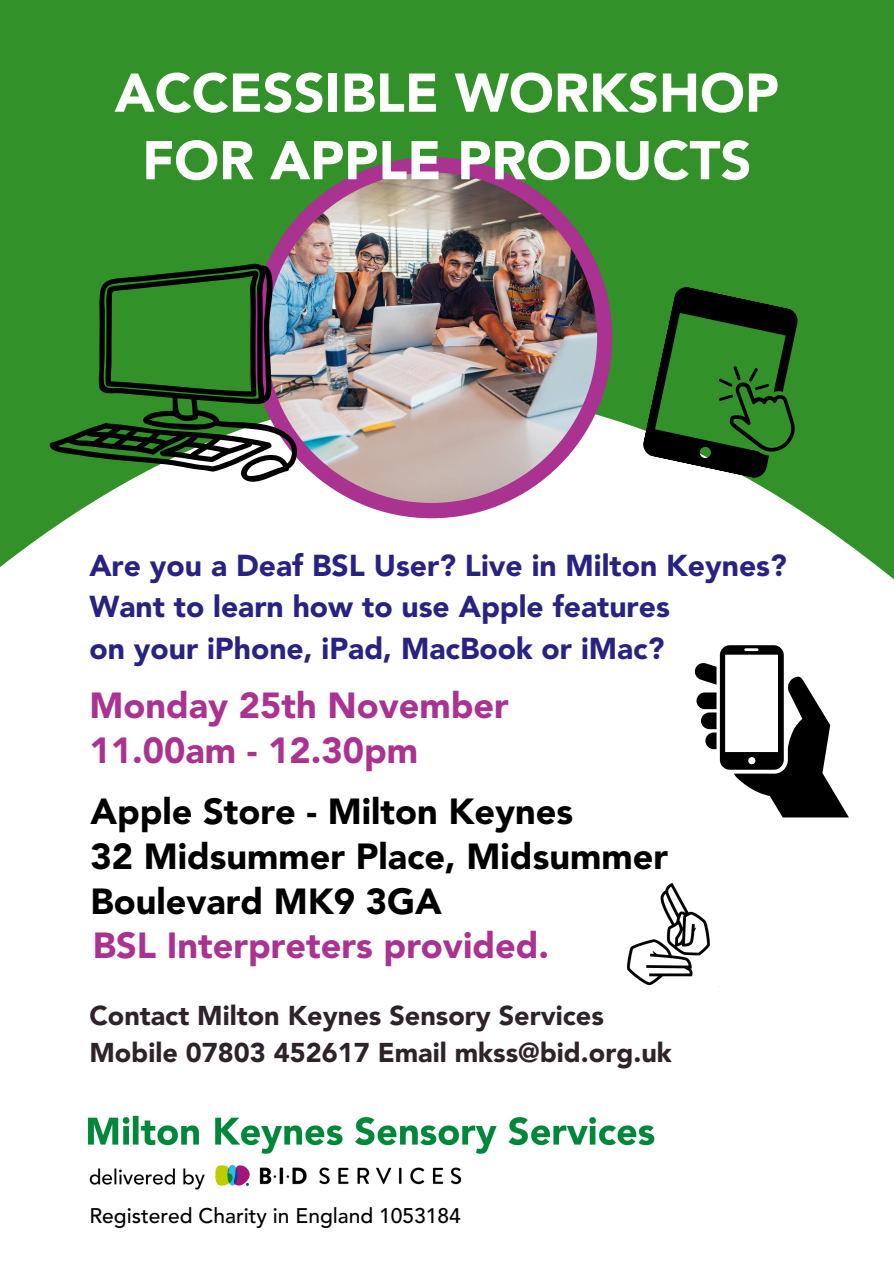
<style>
.page{position:relative;width:894px;height:1264px;background:#fff}
.page>*{position:absolute;margin:0;border:0;box-sizing:border-box;transform-origin:0 0}
.t1{font:900 54px/67.5px "Avenir LT Std";color:#fff;text-align:center}
.t2{font:900 36px/45px "Avenir LT Std";color:#000}
.t3{font:900 36px/45px "Avenir LT Std";color:#aa3291}
.t4{font:900 30px/41.7px "Avenir LT Std";color:#282382}
.t5{font:900 27px/37.2px "Avenir LT Std";color:#2f232b}
.t6{font:500 21px "Avenir LT Std";color:#000}
</style>
<div class="page">
<svg style="left:0;top:0;width:893px;height:579px;fill:#329128"></svg>
<img style="left:627px;top:883px;width:83px;height:103px">
<svg style="left:640px;top:284px;width:165px;height:196px;background:#2e6e28"></svg>
<div style="left:251px;top:157px;width:361px;height:361px;background:#aa3291;border-radius:50%"></div>
<img style="left:266px;top:172px;width:331px;height:331px;border-radius:50%">
<svg style="left:49px;top:263px;width:248px;height:222px;background:#3f773c"></svg>
<svg style="left:694px;top:645px;width:154px;height:172px"></svg>
<img style="left:88px;top:1115px;width:567px;height:75px">
<h2 class="t1" style="left:115px;top:64px;width:665px">ACCESSIBLE WORKSHOP<br>FOR APPLE PRODUCTS</h2>
<p class="t4" style="left:89px;top:547px;width:698px">Are you a Deaf BSL User? Live in Milton Keynes?<br>Want to learn how to use Apple features<br>on your iPhone, iPad, MacBook or iMac?</p>
<h2 class="t3" style="left:89px;top:686px;width:421px">Monday 25th November<br>11.00am - 12.30pm</h2>
<p class="t2" style="left:90px;top:792px;width:579px">Apple Store - Milton Keynes<br>32 Midsummer Place, Midsummer<br>Boulevard MK9 3GA</p>
<h2 class="t3" style="left:93px;top:925px;width:457px">BSL Interpreters provided.</h2>
<h3 class="t5" style="left:89px;top:999px;width:584px">Contact Milton Keynes Sensory Services<br>Mobile 07803 452617 Email mkss@bid.org.uk</h3>
<p class="t6" style="left:89px;top:1206px;width:373px">Registered Charity in England 1053184</p>
</div>
